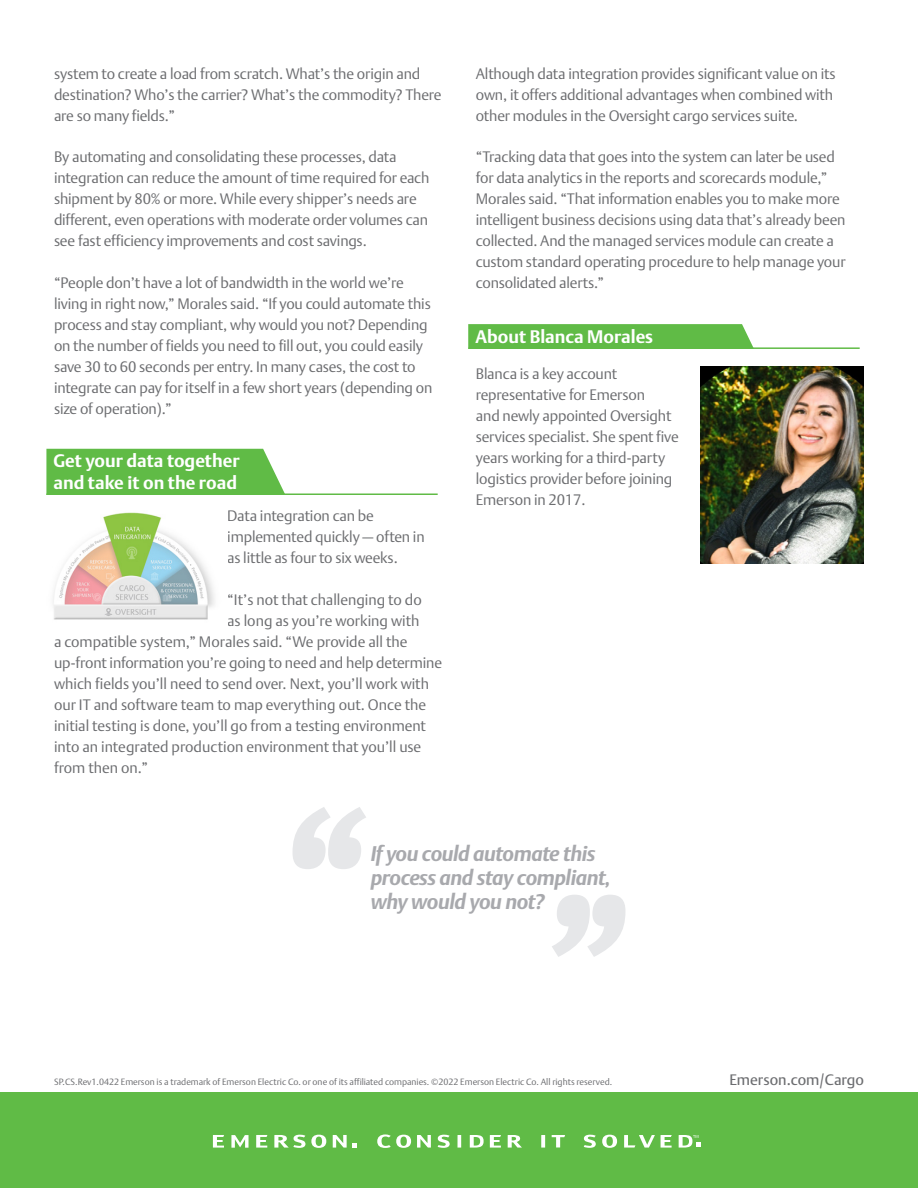
<style>
.page{position:relative;width:918px;height:1188px;background:#fff}
.page>*{position:absolute;margin:0;border:0;box-sizing:border-box;transform-origin:0 0}
.t1{font:italic 700 21px/24px "DTL Argo T";letter-spacing:-.02em;color:#a8a9ad}
.t2{font:700 18px/21.6px "DTL Argo T";color:#fff}
.t3{font:300 15px/21px "DTL Argo T";letter-spacing:-.01em;color:#6c6d70}
.t4{font:15px "DTL Argo T";color:#6c6d70}
.t5{font:300 9px "DTL Argo T";color:#6c6d70}
</style>
<div class="page">
<svg style="left:293px;top:807px;width:73px;height:62px"></svg>
<div style="left:0;top:1092px;width:918px;height:96px;background:#60bb46"></div>
<svg style="left:256px;top:1135px;width:11px;height:13px"></svg>
<svg style="left:213px;top:1135px;width:11px;height:13px"></svg>
<svg style="left:231px;top:1135px;width:18px;height:13px"></svg>
<svg style="left:274px;top:1135px;width:52px;height:13px"></svg>
<svg style="left:508px;top:1135px;width:14px;height:13px"></svg>
<svg style="left:602px;top:1135px;width:15px;height:13px"></svg>
<svg style="left:490px;top:1135px;width:11px;height:13px"></svg>
<svg style="left:661px;top:1135px;width:11px;height:13px"></svg>
<svg style="left:417px;top:1135px;width:14px;height:13px"></svg>
<svg style="left:438px;top:1135px;width:12px;height:13px"></svg>
<svg style="left:584px;top:1135px;width:12px;height:13px"></svg>
<svg style="left:458px;top:1135px;width:3px;height:13px"></svg>
<svg style="left:541px;top:1135px;width:4px;height:13px"></svg>
<svg style="left:552px;top:1135px;width:13px;height:12px"></svg>
<svg style="left:624px;top:1135px;width:31px;height:13px"></svg>
<svg style="left:470px;top:1135px;width:14px;height:13px"></svg>
<svg style="left:377px;top:1134px;width:34px;height:14px"></svg>
<svg style="left:333px;top:1135px;width:23px;height:13px"></svg>
<svg style="left:679px;top:1135px;width:22px;height:13px"></svg>
<div style="left:46px;top:449px;width:239px;height:45px;background:#60bb46"></div>
<hr style="left:46px;top:494px;width:392px;height:1px;background:#60bb46">
<div style="left:468px;top:324px;width:285px;height:23px;background:#60bb46"></div>
<hr style="left:468px;top:347px;width:392px;height:2px;background:#60bb46">
<img style="left:53px;top:512px;width:162px;height:108px">
<svg style="left:552px;top:895px;width:73px;height:62px"></svg>
<img style="left:701px;top:367px;width:163px;height:197px">
<p class="t3" style="left:54px;top:63px;width:389px">system to create a load from scratch. What’s the origin and destination? Who’s the carrier? What’s the commodity? There are so many fields.”</p>
<p class="t3" style="left:54px;top:146px;width:377px">By automating and consolidating these processes, data integration can reduce the amount of time required for each shipment by 80% or more. While every shipper’s needs are different, even operations with moderate order volumes can see fast efficiency improvements and cost savings.</p>
<p class="t3" style="left:54px;top:272px;width:380px">“People don’t have a lot of bandwidth in the world we’re living in right now,” Morales said. “If you could automate this process and stay compliant, why would you not? Depending on the number of fields you need to fill out, you could easily save 30 to 60 seconds per entry. In many cases, the cost to integrate can pay for itself in a few short years (depending on size of operation).”</p>
<p class="t2" style="left:53px;top:450px;width:188px">Get your data together and take it on the road</p>
<p class="t3" style="left:227px;top:505px;width:199px">Data integration can be implemented quickly — often in as little as four to six weeks.</p>
<p class="t3" style="left:227px;top:589px;width:196px">“It’s not that challenging to do</p>
<p class="t3" style="left:227px;top:610px;width:194px">as long as you’re working with</p>
<p class="t3" style="left:54px;top:631px;width:355px">a compatible system,” Morales said. “We provide all the</p>
<p class="t3" style="left:54px;top:652px;width:390px">up-front information you’re going to need and help determine</p>
<p class="t3" style="left:54px;top:673px;width:377px">which fields you’ll need to send over. Next, you’ll work with</p>
<p class="t3" style="left:54px;top:694px;width:374px">our IT and software team to map everything out. Once the</p>
<p class="t3" style="left:54px;top:715px;width:374px">initial testing is done, you’ll go from a testing environment</p>
<p class="t3" style="left:54px;top:736px;width:369px">into an integrated production environment that you’ll use</p>
<p class="t3" style="left:54px;top:757px;width:96px">from then on.”</p>
<p class="t3" style="left:476px;top:63px;width:361px">Although data integration provides significant value on its own, it offers additional advantages when combined with other modules in the Oversight cargo services suite.</p>
<p class="t3" style="left:476px;top:146px;width:371px">“Tracking data that goes into the system can later be used for data analytics in the reports and scorecards module,” Morales said. “That information enables you to make more intelligent business decisions using data that’s already been collected. And the managed services module can create a custom standard operating procedure to help manage your consolidated alerts.”</p>
<p class="t2" style="left:475px;top:325px;width:179px">About Blanca Morales</p>
<p class="t3" style="left:476px;top:363px;width:204px">Blanca is a key account representative for Emerson<br>and newly appointed Oversight services specialist. She spent five years working for a third-party logistics provider before joining<br>Emerson in 2017.</p>
<p class="t1" style="left:371px;top:842px;width:242px">If you could automate this process and stay compliant, why would you not?</p>
<p class="t5" style="left:54px;top:1076px;width:559px">SP.CS.Rev1.0422 Emerson is a trademark of Emerson Electric Co. or one of its affiliated companies. ©2022 Emerson Electric Co. All rights reserved.</p>
<p class="t4" style="left:729px;top:1071px;width:136px">Emerson.com/Cargo</p>
</div>
